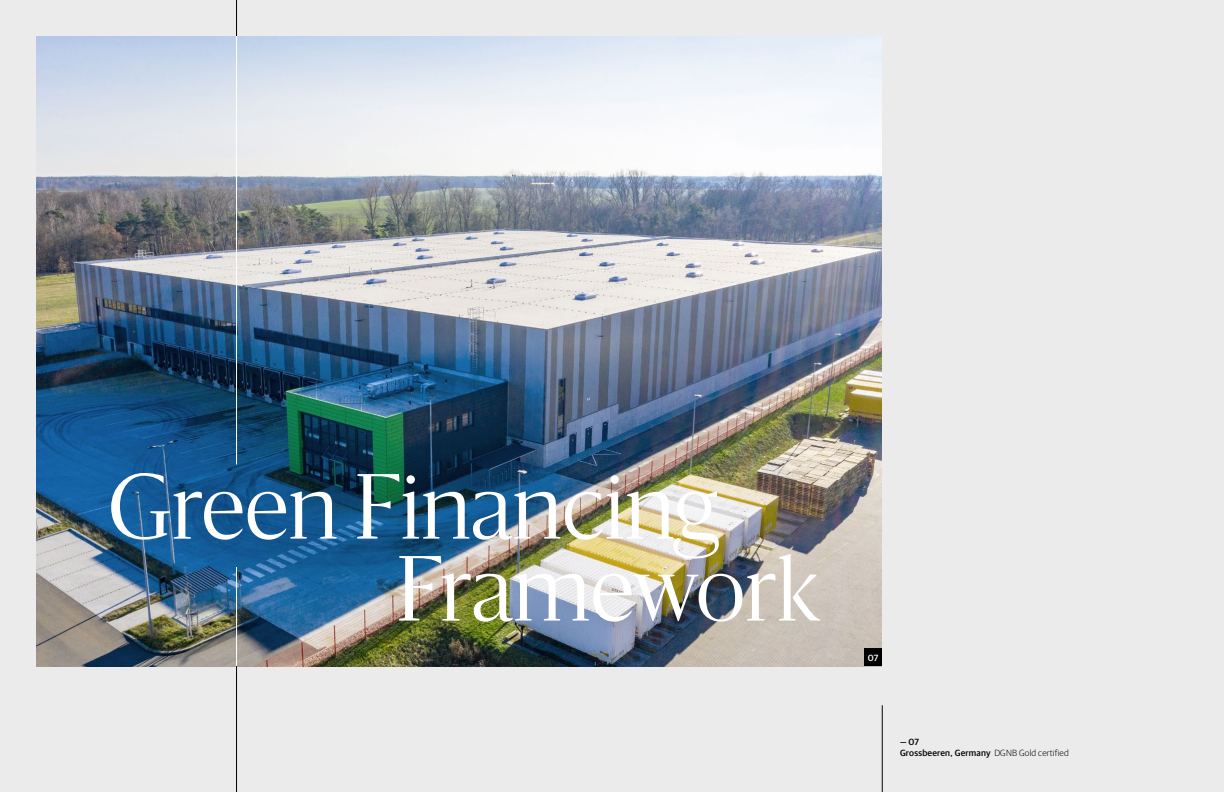
<style>
.page{position:relative;width:1224px;height:792px;background:#ebebec}
.page>*{position:absolute;margin:0;border:0;box-sizing:border-box;transform-origin:0 0}
.t1{font:300 86px/82px "Sanomat";color:#fff}
.t2{font:500 9px/10.8px "Guardian Sans";letter-spacing:.02em;color:#000}
.t3{font:500 9px "Guardian Sans";color:#fff}
.s1{font-weight:300}
</style>
<div class="page">
<img style="left:36px;top:36px;width:846px;height:630px">
<div style="left:864px;top:648px;width:18px;height:18px;background:#000"></div>
<hr style="left:236px;top:0;width:1px;height:464px;background:#fff">
<hr style="left:882px;top:705px;width:1px;height:87px;background:#000">
<hr style="left:236px;top:567px;width:1px;height:225px;background:#fff">
<hr style="left:236px;top:0;width:1px;height:36px;background:#000">
<hr style="left:236px;top:666px;width:1px;height:126px;background:#000">
<h1 class="t1" style="left:396px;top:462px;width:425px;text-indent:-288px">Green Financing<br>Framework</h1>
<p class="t3" style="left:868px;top:651px;width:12px">07</p>
<p class="t2" style="left:900px;top:736px;width:170px">— 07<br>Grossbeeren, Germany <span class="s1">DGNB Gold certified</span></p>
</div>
